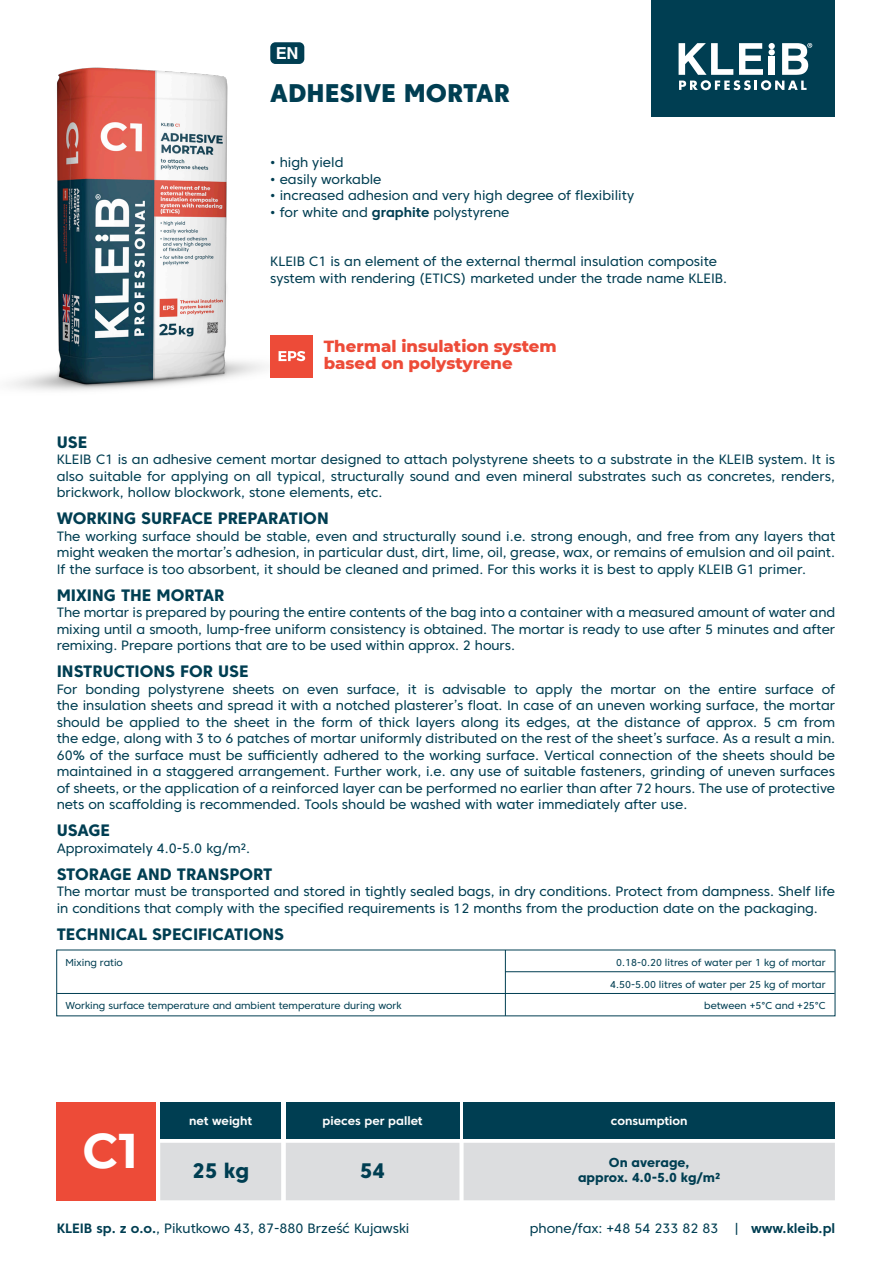
<style>
.page{position:relative;width:893px;height:1263px;background:#fff}
.page>*{position:absolute;margin:0;border:0;box-sizing:border-box;transform-origin:0 0}
.t1{font:700 48.6px "Montserrat";color:#fff}
.t2{font:800 25.5px "Core Sans C 85";color:#003e52}
.t3{font:800 21px "Core Sans C 75";color:#003e52}
.t4{font:800 16.5px "Core Sans C 75";color:#003e52}
.t5{font:800 16.5px/16.5px "Montserrat";color:#ed4b38}
.t6{font:700 16.5px "Helvetica";color:#fff}
.t7{font:13.5px/16.5px "Core Sans C 45";color:#003e52;text-align:justify}
.t8{font:800 13.05px/15.6px "Core Sans C 75";color:#003e52;text-align:center}
.t9{font:700 12px "Core Sans C 65";color:#fff}
.t10{font:10.05px/21.1px "Core Sans C 45";color:#003e52;text-align:right}
.s1{font-family:"Core Sans C 65";font-weight:700}
</style>
<div class="page">
<img style="left:11px;top:42px;width:296px;height:349px">
<div style="left:160px;top:1102px;width:121px;height:36px;background:#003e52"></div>
<div style="left:286px;top:1102px;width:173px;height:36px;background:#003e52"></div>
<div style="left:160px;top:1143px;width:675px;height:57px;background:#dcdddf"></div>
<div style="left:464px;top:1102px;width:371px;height:36px;background:#003e52"></div>
<div style="left:270px;top:42px;width:34px;height:22px;background:#003e52;border-radius:5px"></div>
<div style="left:651px;top:0;width:184px;height:116px;background:#003e52"></div>
<svg style="left:679px;top:43px;width:133px;height:47px"></svg>
<div style="left:57px;top:1102px;width:99px;height:98px;background:#ed4b38"></div>
<hr style="left:505px;top:950px;width:1px;height:66px;background:#003e52">
<hr style="left:505px;top:971px;width:330px;height:1px;background:#003e52">
<hr style="left:57px;top:993px;width:778px;height:1px;background:#003e52">
<div style="left:270px;top:335px;width:43px;height:42px;background:#ed4b38"></div>
<svg style="left:279px;top:351px;width:26px;height:10px"></svg>
<p class="t6" style="left:276px;top:43px;width:24px">EN</p>
<h2 class="t2" style="left:270px;top:77px;width:241px">ADHESIVE MORTAR</h2>
<p class="t7" style="left:270px;top:154px;width:75px">• high yield</p>
<p class="t7" style="left:270px;top:171px;width:113px">• easily workable</p>
<p class="t7" style="left:270px;top:187px;width:365px">• increased adhesion and very high degree of flexibility</p>
<p class="t7" style="left:270px;top:204px;width:241px">• for white and <span class="s1">graphite</span> polystyrene</p>
<p class="t7" style="left:270px;top:253px;width:458px">KLEIB C1 is an element of the external thermal insulation composite system with rendering (ETICS) marketed under the trade name KLEIB.</p>
<p class="t5" style="left:324px;top:337px;width:234px">Thermal insulation system based on polystyrene</p>
<p class="t4" style="left:57px;top:432px;width:32px">USE</p>
<p class="t7" style="left:57px;top:451px;width:780px">KLEIB C1 is an adhesive cement mortar designed to attach polystyrene sheets to a substrate in the KLEIB system. It is also suitable for applying on all typical, structurally sound and even mineral substrates such as concretes, renders, brickwork, hollow blockwork, stone elements, etc.</p>
<p class="t4" style="left:57px;top:508px;width:274px">WORKING SURFACE PREPARATION</p>
<p class="t7" style="left:57px;top:528px;width:780px">The working surface should be stable, even and structurally sound i.e. strong enough, and free from any layers that might weaken the mortar’s adhesion, in particular dust, dirt, lime, oil, grease, wax, or remains of emulsion and oil paint.<br>If the surface is too absorbent, it should be cleaned and primed. For this works it is best to apply KLEIB G1 primer.</p>
<p class="t4" style="left:57px;top:585px;width:169px">MIXING THE MORTAR</p>
<p class="t7" style="left:57px;top:604px;width:780px">The mortar is prepared by pouring the entire contents of the bag into a container with a measured amount of water and mixing until a smooth, lump-free uniform consistency is obtained. The mortar is ready to use after 5 minutes and after remixing. Prepare portions that are to be used within approx. 2 hours.</p>
<p class="t4" style="left:57px;top:661px;width:193px">INSTRUCTIONS FOR USE</p>
<p class="t7" style="left:57px;top:681px;width:780px">For bonding polystyrene sheets on even surface, it is advisable to apply the mortar on the entire surface of the insulation sheets and spread it with a notched plasterer’s float. In case of an uneven working surface, the mortar should be applied to the sheet in the form of thick layers along its edges, at the distance of approx. 5 cm from the edge, along with 3 to 6 patches of mortar uniformly distributed on the rest of the sheet’s surface. As a result a min.<br>60% of the surface must be sufficiently adhered to the working surface. Vertical connection of the sheets should be maintained in a staggered arrangement. Further work, i.e. any use of suitable fasteners, grinding of uneven surfaces of sheets, or the application of a reinforced layer can be performed no earlier than after 72 hours. The use of protective nets on scaffolding is recommended. Tools should be washed with water immediately after use.</p>
<p class="t4" style="left:57px;top:820px;width:55px">USAGE</p>
<p class="t7" style="left:57px;top:840px;width:195px">Approximately 4.0-5.0 kg/m².</p>
<p class="t4" style="left:57px;top:864px;width:217px">STORAGE AND TRANSPORT</p>
<p class="t7" style="left:57px;top:883px;width:780px">The mortar must be transported and stored in tightly sealed bags, in dry conditions. Protect from dampness. Shelf life in conditions that comply with the specified requirements is 12 months from the production date on the packaging.</p>
<p class="t4" style="left:57px;top:924px;width:229px">TECHNICAL SPECIFICATIONS</p>
<p class="t10" style="left:65px;top:952px;width:59px">Mixing ratio</p>
<p class="t10" style="left:65px;top:995px;width:338px">Working surface temperature and ambient temperature during work</p>
<p class="t10" style="left:610px;top:952px;width:217px">0.18-0.20 litres of water per 1 kg of mortar<br>4.50-5.00 litres of water per 25 kg of mortar between +5°C and +25°C</p>
<h1 class="t1" style="left:83px;top:1116px;width:57px">C1</h1>
<p class="t9" style="left:189px;top:1113px;width:64px">net weight</p>
<h3 class="t3" style="left:192px;top:1157px;width:59px">25 kg</h3>
<h3 class="t3" style="left:360px;top:1157px;width:27px">54</h3>
<p class="t9" style="left:323px;top:1113px;width:102px">pieces per pallet</p>
<p class="t9" style="left:611px;top:1113px;width:78px">consumption</p>
<p class="t8" style="left:578px;top:1154px;width:144px">On average,<br>approx. 4.0-5.0 kg/m²</p>
<p class="t7" style="left:57px;top:1220px;width:354px"><span class="s1">KLEIB sp. z o.o.</span>, Pikutkowo 43, 87-880 Brześć Kujawski</p>
<p class="t7" style="left:530px;top:1220px;width:307px">phone/fax: +48 54 233 82 83 | <span class="s1">www.kleib.pl</span></p>
</div>
